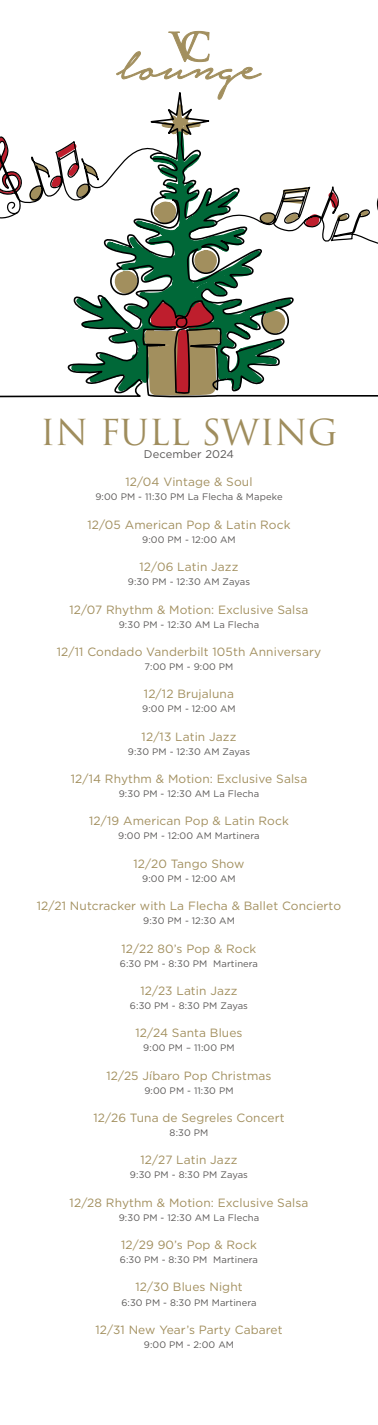
<style>
.page{position:relative;width:378px;height:1425px;background:#fff}
.page>*{position:absolute;margin:0;border:0;box-sizing:border-box;transform-origin:0 0}
.t1{font:34.86px "Trajan Pro 3";color:#9f8d5d}
.t2{font:11.97px "Gotham";letter-spacing:.01em;color:#a28f5e}
.t3{font:11.13px "Gotham";letter-spacing:.01em;color:#5b5958}
.t4{font:9.41px "Gotham";letter-spacing:.01em;color:#5b5958}
</style>
<div class="page">
<svg style="left:0;top:31px;width:378px;height:365px"></svg>
<h1 class="t1" style="left:40px;top:408px;width:299px">IN FULL SWING</h1>
<p class="t3" style="left:144px;top:448px;width:92px">December 2024</p>
<p class="t2" style="left:126px;top:475px;width:128px">12/04 Vintage &amp; Soul</p>
<p class="t4" style="left:95px;top:492px;width:189px">9:00 PM - 11:30 PM La Flecha &amp; Mapeke</p>
<p class="t2" style="left:88px;top:518px;width:205px">12/05 American Pop &amp; Latin Rock</p>
<p class="t4" style="left:142px;top:534px;width:95px">9:00 PM - 12:00 AM</p>
<p class="t2" style="left:140px;top:560px;width:100px">12/06 Latin Jazz</p>
<p class="t4" style="left:128px;top:576px;width:124px">9:30 PM - 12:30 AM Zayas</p>
<p class="t2" style="left:69px;top:602px;width:241px">12/07 Rhythm &amp; Motion: Exclusive Salsa</p>
<p class="t4" style="left:119px;top:619px;width:142px">9:30 PM - 12:30 AM La Flecha</p>
<p class="t2" style="left:57px;top:645px;width:266px">12/11 Condado Vanderbilt 105th Anniversary</p>
<p class="t4" style="left:145px;top:661px;width:90px">7:00 PM - 9:00 PM</p>
<p class="t2" style="left:144px;top:687px;width:92px">12/12 Brujaluna</p>
<p class="t4" style="left:142px;top:703px;width:95px">9:00 PM - 12:00 AM</p>
<p class="t2" style="left:142px;top:729px;width:96px">12/13 Latin Jazz</p>
<p class="t4" style="left:128px;top:746px;width:124px">9:30 PM - 12:30 AM Zayas</p>
<p class="t2" style="left:71px;top:772px;width:238px">12/14 Rhythm &amp; Motion: Exclusive Salsa</p>
<p class="t4" style="left:119px;top:788px;width:142px">9:30 PM - 12:30 AM La Flecha</p>
<p class="t2" style="left:89px;top:814px;width:201px">12/19 American Pop &amp; Latin Rock</p>
<p class="t4" style="left:118px;top:831px;width:143px">9:00 PM - 12:00 AM Martinera</p>
<p class="t2" style="left:134px;top:857px;width:112px">12/20 Tango Show</p>
<p class="t4" style="left:142px;top:873px;width:95px">9:00 PM - 12:00 AM</p>
<p class="t2" style="left:37px;top:899px;width:306px">12/21 Nutcracker with La Flecha &amp; Ballet Concierto</p>
<p class="t4" style="left:143px;top:915px;width:93px">9:30 PM - 12:30 AM</p>
<p class="t2" style="left:122px;top:941px;width:136px">12/22 80’s Pop &amp; Rock</p>
<p class="t4" style="left:120px;top:958px;width:140px">6:30 PM - 8:30 PM Martinera</p>
<p class="t2" style="left:140px;top:984px;width:99px">12/23 Latin Jazz</p>
<p class="t4" style="left:130px;top:1000px;width:120px">6:30 PM - 8:30 PM Zayas</p>
<p class="t2" style="left:135px;top:1026px;width:109px">12/24 Santa Blues</p>
<p class="t4" style="left:143px;top:1042px;width:93px">9:00 PM – 11:00 PM</p>
<p class="t2" style="left:106px;top:1068px;width:167px">12/25 Jíbaro Pop Christmas</p>
<p class="t4" style="left:144px;top:1085px;width:91px">9:00 PM - 11:30 PM</p>
<p class="t2" style="left:93px;top:1111px;width:193px">12/26 Tuna de Segreles Concert</p>
<p class="t4" style="left:170px;top:1127px;width:40px">8:30 PM</p>
<p class="t2" style="left:141px;top:1153px;width:98px">12/27 Latin Jazz</p>
<p class="t4" style="left:130px;top:1169px;width:120px">9:30 PM - 8:30 PM Zayas</p>
<p class="t2" style="left:70px;top:1195px;width:240px">12/28 Rhythm &amp; Motion: Exclusive Salsa</p>
<p class="t4" style="left:119px;top:1212px;width:142px">9:30 PM - 12:30 AM La Flecha</p>
<p class="t2" style="left:121px;top:1238px;width:137px">12/29 90’s Pop &amp; Rock</p>
<p class="t4" style="left:120px;top:1254px;width:140px">6:30 PM - 8:30 PM Martinera</p>
<p class="t2" style="left:135px;top:1280px;width:109px">12/30 Blues Night</p>
<p class="t4" style="left:121px;top:1296px;width:137px">6:30 PM - 8:30 PM Martinera</p>
<p class="t2" style="left:95px;top:1322px;width:189px">12/31 New Year’s Party Cabaret</p>
<p class="t4" style="left:144px;top:1339px;width:92px">9:00 PM - 2:00 AM</p>
</div>
